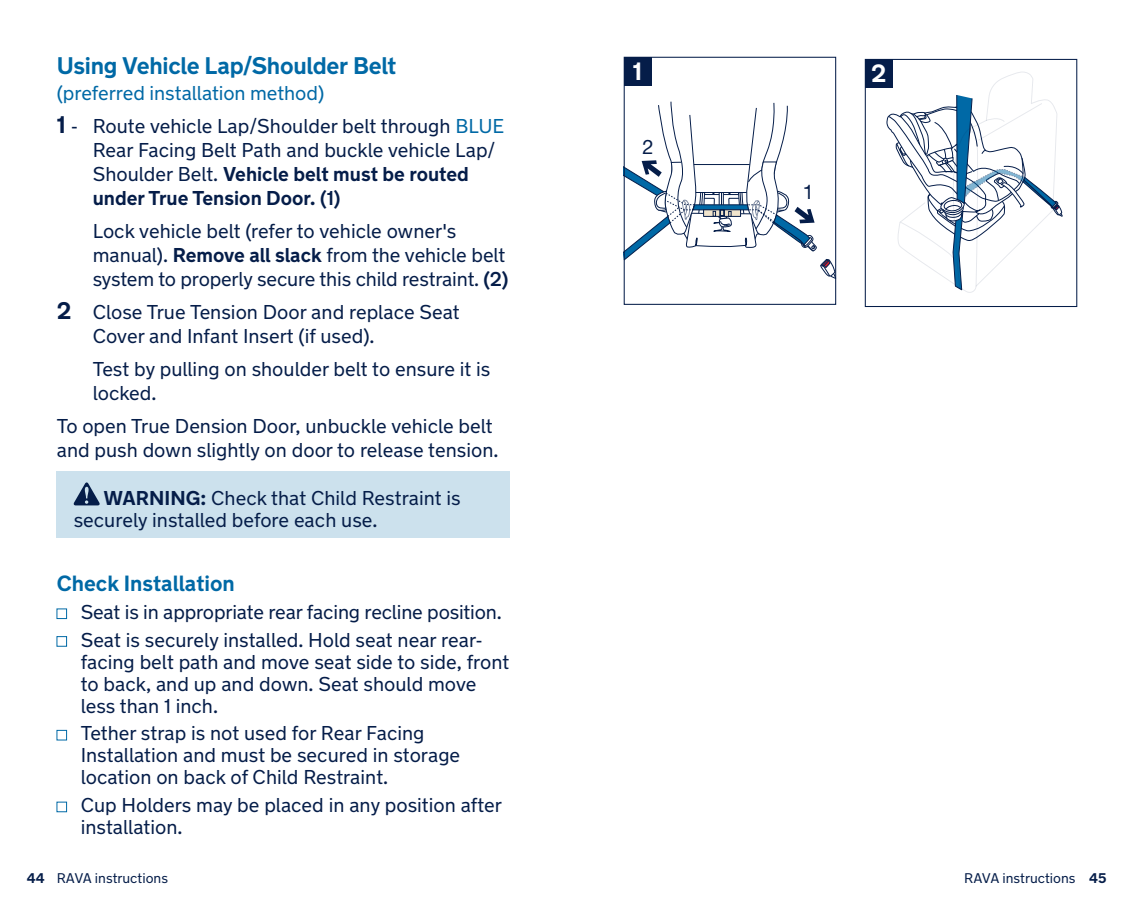
<style>
.page{position:relative;width:1134px;height:908px;background:#fff}
.page>*{position:absolute;margin:0;border:0;box-sizing:border-box;transform-origin:0 0}
.t1{font:700 25px "New Transport";color:#fff}
.t2{font:700 24px "New Transport";letter-spacing:-.01em;color:#0069a6}
.t3{font:700 22px "New Transport";color:#0069a6}
.t4{font:20px/24px "New Transport";color:#051d49}
.t5{font:20px "Helvetica Neue LT Std";color:#051d49}
.t6{font:14px "New Transport";color:#051d49}
.s1{color:#0069a6}
.s2{font-weight:700;font-size:24px}
.s3{font-weight:700}
.s4{font-weight:500}
</style>
<div class="page">
<div style="left:57px;top:471px;width:453px;height:67px;background:#cce1ed"></div>
<svg style="left:73px;top:482px;width:27px;height:23px"></svg>
<div style="left:57px;top:608px;width:10px;height:10px;border:1px solid #0069a6"></div>
<div style="left:57px;top:636px;width:10px;height:10px;border:1px solid #0069a6"></div>
<div style="left:57px;top:729px;width:10px;height:11px;border:1px solid #0069a6"></div>
<div style="left:57px;top:801px;width:10px;height:10px;border:1px solid #0069a6"></div>
<svg style="left:886px;top:71px;width:177px;height:222px"></svg>
<svg style="left:626px;top:101px;width:211px;height:178px"></svg>
<div style="left:624px;top:57px;width:212px;height:248px;border:1px solid #051d49"></div>
<div style="left:865px;top:59px;width:212px;height:248px;border:1px solid #051d49"></div>
<div style="left:624px;top:57px;width:27px;height:28px;background:#051d49"></div>
<div style="left:865px;top:59px;width:27px;height:29px;background:#051d49"></div>
<p class="t2" style="left:57px;top:50px;width:341px">Using Vehicle Lap/Shoulder Belt</p>
<p class="t4" style="left:57px;top:76px;width:449px;line-height:33px"><span class="s1">(preferred installation method)<br></span><span class="s2">1</span> - Route vehicle Lap/Shoulder belt through <span class="s1">BLUE</span></p>
<p class="t4" style="left:93px;top:138px;width:404px">Rear Facing Belt Path and buckle vehicle Lap/<br>Shoulder Belt. <span class="s3">Vehicle belt must be routed under True Tension Door.</span> <span class="s4">(1)</span></p>
<p class="t4" style="left:93px;top:219px;width:417px">Lock vehicle belt (refer to vehicle owner's manual). <span class="s3">Remove all slack</span> from the vehicle belt system to properly secure this child restraint. <span class="s4">(2)</span></p>
<p class="t4" style="left:93px;top:300px;width:369px;text-indent:-36px"><span class="s2">2</span> Close True Tension Door and replace Seat<br>Cover and Infant Insert (if used).</p>
<p class="t4" style="left:93px;top:357px;width:399px">Test by pulling on shoulder belt to ensure it is locked.</p>
<p class="t4" style="left:57px;top:414px;width:443px">To open True Dension Door, unbuckle vehicle belt and push down slightly on door to release tension.</p>
<p class="t4" style="left:74px;top:487px;width:388px;line-height:22px;text-indent:30px"><span class="s3">WARNING:</span> Check that Child Restraint is securely installed before each use.</p>
<p class="t3" style="left:57px;top:569px;width:180px">Check Installation</p>
<p class="t4" style="left:81px;top:598px;width:423px;line-height:27.6px">Seat is in appropriate rear facing recline position.<br>Seat is securely installed. Hold seat near rear-</p>
<p class="t4" style="left:81px;top:650px;width:430px;line-height:22px">facing belt path and move seat side to side, front to back, and up and down. Seat should move less than 1 inch.</p>
<p class="t4" style="left:81px;top:722px;width:381px;line-height:22px">Tether strap is not used for Rear Facing<br>Installation and must be secured in storage location on back of Child Restraint.</p>
<p class="t4" style="left:81px;top:793px;width:423px;line-height:22px">Cup Holders may be placed in any position after installation.</p>
<p class="t1" style="left:633px;top:55px;width:11px">1</p>
<p class="t1" style="left:871px;top:57px;width:17px">2</p>
<p class="t5" style="left:642px;top:135px;width:13px">2</p>
<p class="t5" style="left:803px;top:180px;width:13px">1</p>
<p class="t6" style="left:27px;top:869px;width:143px"><span class="s3">44</span> RAVA instructions</p>
<p class="t6" style="left:964px;top:869px;width:144px">RAVA instructions <span class="s3">45</span></p>
</div>
